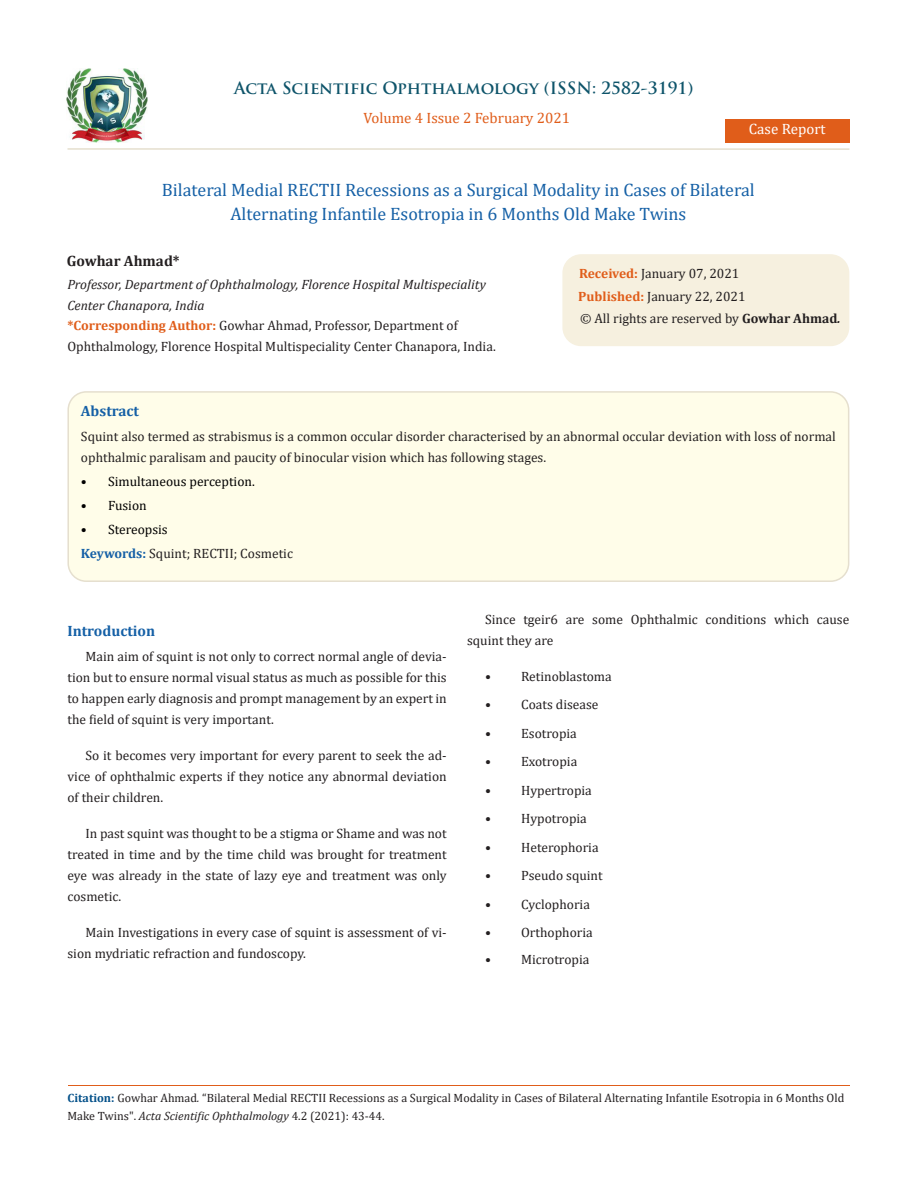
<style>
.page{position:relative;width:917px;height:1188px;background:#fff}
.page>*{position:absolute;margin:0;border:0;box-sizing:border-box;transform-origin:0 0}
.t1{font:18px/24px "Cambria";color:#1560a6;text-align:center}
.t2{font:700 16.5px "Trajan Pro";color:#0e546a}
.t3{font:15px "Cambria";color:#e05d1a}
.t4{font:700 15px "Cambria";color:#1560a6}
.t5{font:700 15px "Cambria";color:#231f20}
.t6{font:15px "Cambria";color:#fff}
.t7{font:13.5px/21px "Cambria";color:#231f20}
.t8{font:italic 13.5px/21px "Cambria";color:#231f20}
.t9{font:13.5px "Cambria";color:#000}
.t10{font:12px/18px "Cambria";color:#231f20}
.s1{font-weight:700;color:#e05d1a}
.s2{font-weight:700}
.s3{font-weight:700;font-style:italic}
.s4{font-weight:700;color:#1560a6}
.s5{font-weight:700;color:#035089}
.s6{font-style:italic}
</style>
<div class="page">
<img style="left:67px;top:68px;width:80px;height:74px">
<div style="left:725px;top:119px;width:124px;height:23px;background:#e05d1a"></div>
<div style="left:563px;top:255px;width:285px;height:90px;background:#f6f0df;border-radius:18px"></div>
<div style="left:562px;top:254px;width:287px;height:92px;border:2px solid #f6f0df;border-radius:18px"></div>
<div style="left:68px;top:392px;width:780px;height:189px;background:#fffde9;border-radius:18px"></div>
<div style="left:67px;top:391px;width:782px;height:191px;border:2px solid #e5dfce;border-radius:18px"></div>
<hr style="left:67px;top:148px;width:782px;height:2px;background:#e5dfce">
<hr style="left:68px;top:1086px;width:781px;height:1px;background:#e05d1a">
<p class="t2" style="left:234px;top:77px;width:461px">Acta Scientific Ophthalmology (ISSN: 2582-3191)</p>
<p class="t3" style="left:363px;top:109px;width:208px">Volume 4 Issue 2 February 2021</p>
<p class="t6" style="left:748px;top:120px;width:78px">Case Report</p>
<p class="t1" style="left:162px;top:178px;width:594px">Bilateral Medial RECTII Recessions as a Surgical Modality in Cases of Bilateral<br>Alternating Infantile Esotropia in 6 Months Old Make Twins</p>
<p class="t5" style="left:67px;top:251px;width:114px">Gowhar Ahmad*</p>
<p class="t8" style="left:67px;top:273px;width:420px">Professor, Department of Ophthalmology, Florence Hospital Multispeciality<br>Center Chanapora, India</p>
<p class="t7" style="left:67px;top:315px;width:430px"><span class="s1">*Corresponding Author:</span> Gowhar Ahmad, Professor, Department of<br>Ophthalmology, Florence Hospital Multispeciality Center Chanapora, India.</p>
<p class="t7" style="left:579px;top:263px;width:162px"><span class="s1">Received:</span> January 07, 2021</p>
<p class="t7" style="left:578px;top:286px;width:169px"><span class="s1">Published:</span> January 22, 2021</p>
<p class="t7" style="left:580px;top:308px;width:262px">© All rights are reserved by <span class="s2">Gowhar Ahmad</span><span class="s3">.</span></p>
<p class="t4" style="left:81px;top:400px;width:60px">Abstract</p>
<p class="t7" style="left:81px;top:426px;width:756px">Squint also termed as strabismus is a common occular disorder characterised by an abnormal occular deviation with loss of normal ophthalmic paralisam and paucity of binocular vision which has following stages.</p>
<p class="t9" style="left:81px;top:473px;width:175px">• Simultaneous perception.</p>
<p class="t9" style="left:81px;top:497px;width:67px">• Fusion</p>
<p class="t9" style="left:81px;top:521px;width:88px">• Stereopsis</p>
<p class="t7" style="left:81px;top:543px;width:213px"><span class="s4">Keywords:</span> Squint; RECTII; Cosmetic</p>
<p class="t4" style="left:67px;top:620px;width:89px">Introduction</p>
<p class="t7" style="left:67px;top:646px;width:381px;text-align:justify;text-indent:18px">Main aim of squint is not only to correct normal angle of devia&shy;tion but to ensure normal visual status as much as possible for this to happen early diagnosis and prompt management by an expert in the field of squint is very important.</p>
<p class="t7" style="left:67px;top:745px;width:381px;text-align:justify;text-indent:18px">So it becomes very important for every parent to seek the ad&shy;vice of ophthalmic experts if they notice any abnormal deviation of their children.</p>
<p class="t7" style="left:67px;top:823px;width:381px;text-align:justify;text-indent:18px">In past squint was thought to be a stigma or Shame and was not treated in time and by the time child was brought for treatment eye was already in the state of lazy eye and treatment was only cosmetic.</p>
<p class="t7" style="left:67px;top:922px;width:381px;text-indent:18px">Main Investigations in every case of squint is assessment of vi&shy;sion mydriatic refraction and fundoscopy.</p>
<p class="t7" style="left:467px;top:609px;width:384px;text-indent:18px">Since tgeir6 are some Ophthalmic conditions which cause squint they are</p>
<p class="t7" style="left:485px;top:666px;width:128px">• Retinoblastoma</p>
<p class="t7" style="left:485px;top:694px;width:115px">• Coats disease</p>
<p class="t7" style="left:485px;top:723px;width:93px">• Esotropia</p>
<p class="t7" style="left:485px;top:751px;width:94px">• Exotropia</p>
<p class="t7" style="left:485px;top:780px;width:108px">• Hypertropia</p>
<p class="t7" style="left:485px;top:808px;width:103px">• Hypotropia</p>
<p class="t7" style="left:485px;top:837px;width:115px">• Heterophoria</p>
<p class="t7" style="left:485px;top:865px;width:119px">• Pseudo squint</p>
<p class="t7" style="left:485px;top:894px;width:106px">• Cyclophoria</p>
<p class="t7" style="left:485px;top:922px;width:109px">• Orthophoria</p>
<p class="t7" style="left:485px;top:949px;width:106px">• Microtropia</p>
<p class="t10" style="left:68px;top:1089px;width:778px"><span class="s5">Citation:</span> Gowhar Ahmad<span class="s6">.</span> “Bilateral Medial RECTII Recessions as a Surgical Modality in Cases of Bilateral Alternating Infantile Esotropia in 6 Months Old<br>Make Twins". <span class="s6">Acta Scientific Ophthalmology</span> 4.2 (2021): 43-44.</p>
</div>
